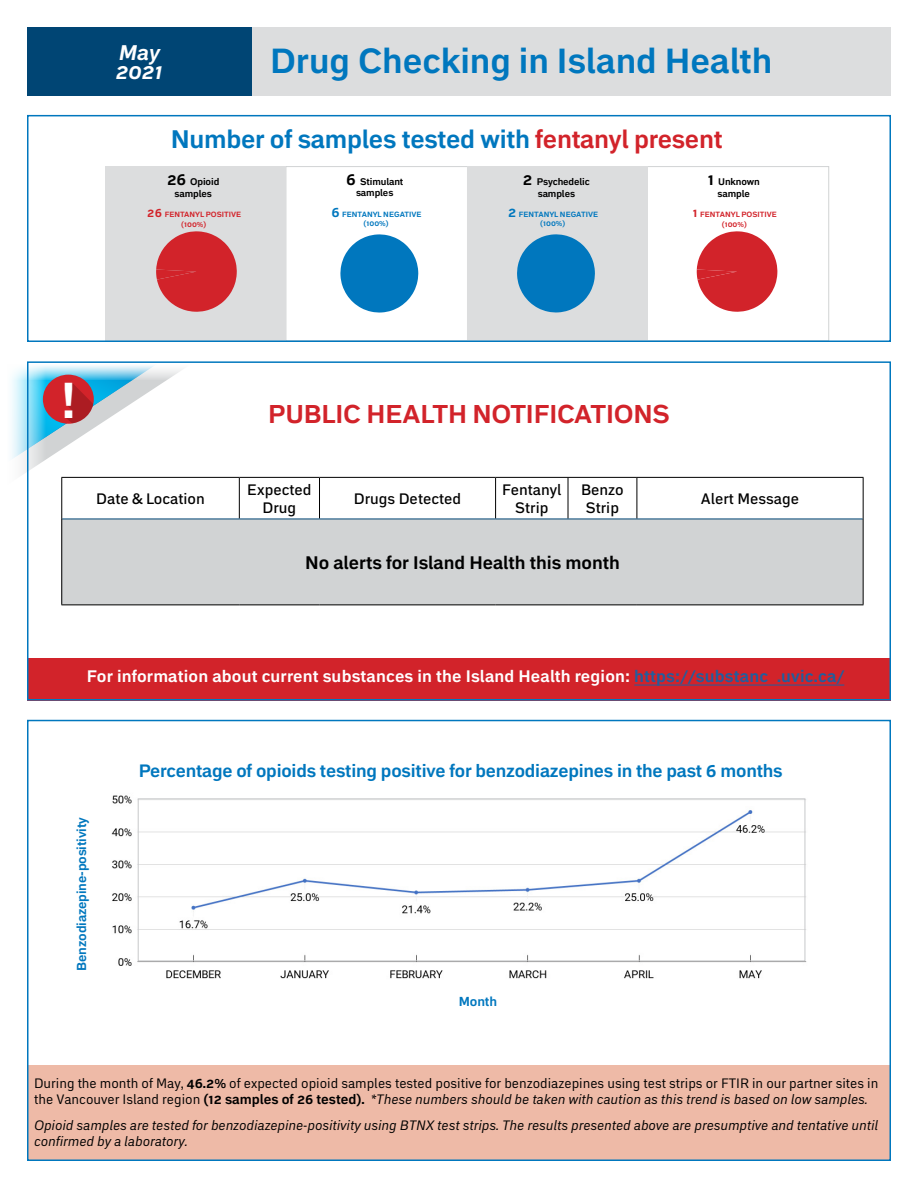
<style>
.page{position:relative;width:918px;height:1188px;background:#fff}
.page>*{position:absolute;margin:0;border:0;box-sizing:border-box;transform-origin:0 0}
.t1{font:113.1px "Chartwell Pies";color:#d2232a}
.t2{font:700 49.95px "Embarcadero MVB Pro";color:#fff}
.t3{font:700 34.5px "Embarcadero MVB Pro";color:#0077be}
.t4{font:700 25.5px "Embarcadero MVB Pro";letter-spacing:-.01em;color:#d2232a}
.t5{font:700 25.05px "Embarcadero MVB Pro";letter-spacing:-.01em;color:#0077be}
.t6{font:italic 700 21px/19.5px "Embarcadero MVB Pro";color:#fff}
.t7{font:700 18px "Embarcadero MVB Pro";color:#000}
.t8{font:700 17.7px "Embarcadero MVB Pro";letter-spacing:-.01em;color:#0077be}
.t9{font:700 16.5px "Embarcadero MVB Pro";letter-spacing:.01em;color:#fff}
.t10{font:500 15px/18px "Embarcadero MVB Pro";color:#000;text-align:center}
.t11{font:13.5px/16.5px "Embarcadero MVB Pro";color:#000}
.t12{font:italic 13.5px/16.5px "Embarcadero MVB Pro";color:#000}
.t13{font:700 12.9px "Embarcadero MVB Pro";letter-spacing:-.01em;color:#0077be}
.t14{font:700 9.6px/11.7px "Embarcadero MVB Pro";letter-spacing:-.01em;color:#000;text-align:center}
.t15{font:700 7.5px/10.5px "Embarcadero MVB Pro";color:#d2232a;text-align:center}
.t16{font:700 7.5px/9.3px "Embarcadero MVB Pro";color:#0077be;text-align:center}
.s1{color:#d2232a}
.s2{font-size:15.9px}
.s3{font-size:12px}
.s4{font-size:13.5px}
.s5{color:#215e9e}
.s6{font-weight:700}
.s7{font-style:italic}
</style>
<div class="page">
<div style="left:647px;top:166px;width:182px;height:175px;background:#fff;border:1px solid #d1d3d4"></div>
<div style="left:286px;top:166px;width:182px;height:175px;background:#fff;border:1px solid #d1d3d4"></div>
<div style="left:105px;top:166px;width:181px;height:175px;background:#dcddde"></div>
<div style="left:467px;top:166px;width:181px;height:175px;background:#dcddde"></div>
<img style="left:111px;top:795px;width:696px;height:184px">
<svg style="left:12px;top:365px;width:187px;height:120px"></svg>
<div style="left:28px;top:1065px;width:862px;height:94px;background:#eebaa7"></div>
<div style="left:62px;top:519px;width:801px;height:86px;background:#d1d3d4"></div>
<hr style="left:61px;top:477px;width:178px;height:1px;background:#000">
<hr style="left:61px;top:478px;width:1px;height:41px;background:#000">
<hr style="left:239px;top:477px;width:81px;height:1px;background:#000">
<hr style="left:239px;top:478px;width:1px;height:41px;background:#000">
<hr style="left:320px;top:477px;width:176px;height:1px;background:#000">
<hr style="left:319px;top:478px;width:1px;height:41px;background:#000">
<hr style="left:496px;top:477px;width:72px;height:1px;background:#000">
<hr style="left:495px;top:478px;width:1px;height:41px;background:#000">
<hr style="left:568px;top:477px;width:69px;height:1px;background:#000">
<hr style="left:568px;top:478px;width:1px;height:41px;background:#000">
<hr style="left:637px;top:477px;width:227px;height:1px;background:#000">
<hr style="left:637px;top:478px;width:1px;height:41px;background:#000">
<hr style="left:863px;top:478px;width:1px;height:41px;background:#000">
<hr style="left:62px;top:519px;width:177px;height:1px;background:#004574">
<hr style="left:239px;top:519px;width:81px;height:1px;background:#004574">
<hr style="left:320px;top:519px;width:176px;height:1px;background:#004574">
<hr style="left:496px;top:519px;width:72px;height:1px;background:#004574">
<hr style="left:568px;top:519px;width:69px;height:1px;background:#004574">
<hr style="left:637px;top:519px;width:226px;height:1px;background:#004574">
<hr style="left:61px;top:519px;width:1px;height:85px;background:#000">
<hr style="left:61px;top:604px;width:178px;height:1px;background:#000">
<hr style="left:239px;top:604px;width:81px;height:1px;background:#000">
<hr style="left:320px;top:604px;width:176px;height:1px;background:#000">
<hr style="left:496px;top:604px;width:72px;height:1px;background:#000">
<hr style="left:568px;top:604px;width:69px;height:1px;background:#000">
<hr style="left:637px;top:604px;width:227px;height:1px;background:#000">
<hr style="left:863px;top:519px;width:1px;height:85px;background:#000">
<div style="left:27px;top:658px;width:864px;height:42px;background:#d2232a"></div>
<hr style="left:634px;top:685px;width:210px;height:1px;background:#215e9e">
<div style="left:138px;top:798px;width:667px;height:163px;border:1px solid #c7c8ca"></div>
<div style="left:233px;top:27px;width:658px;height:69px;background:#dcddde"></div>
<div style="left:27px;top:27px;width:225px;height:69px;background:#004574"></div>
<div style="left:27px;top:115px;width:864px;height:227px;border:2px solid #0077be"></div>
<div style="left:27px;top:361px;width:864px;height:339px;border:2px solid #0077be"></div>
<div style="left:27px;top:720px;width:864px;height:441px;border:2px solid #0077be"></div>
<h3 class="t6" style="left:116px;top:42px;width:48px">May<br>2021</h3>
<h3 class="t3" style="left:270px;top:36px;width:504px">Drug Checking in Island Health</h3>
<h3 class="t5" style="left:171px;top:121px;width:553px">Number of samples tested with <span class="s1">fentanyl present</span></h3>
<p class="t14" style="left:167px;top:176px;width:54px"><span class="s2">26</span> Opioid samples</p>
<p class="t14" style="left:346px;top:175px;width:59px"><span class="s2">6</span> Stimulant samples</p>
<h1 class="t1" style="left:125px;top:314px;width:150px;rotate:-87deg">96+4</h1>
<p class="t15" style="left:147px;top:209px;width:96px"><span class="s3">26</span> FENTANYL POSITIVE (100%)</p>
<p class="t16" style="left:332px;top:209px;width:91px"><span class="s4">6</span> FENTANYL NEGATIVE (100%)</p>
<p class="t14" style="left:523px;top:176px;width:68px"><span class="s2">2</span> Psychedelic samples</p>
<p class="t16" style="left:508px;top:209px;width:91px"><span class="s4">2</span> FENTANYL NEGATIVE (100%)</p>
<p class="t14" style="left:708px;top:176px;width:54px"><span class="s2">1</span> Unknown sample</p>
<h1 class="t1" style="left:665px;top:314px;width:150px;rotate:-87deg">96+4</h1>
<p class="t15" style="left:693px;top:209px;width:85px"><span class="s3">1</span> FENTANYL POSITIVE (100%)</p>
<h2 class="t2" style="left:60px;top:365px;width:18px">!</h2>
<h3 class="t4" style="left:268px;top:395px;width:403px">PUBLIC HEALTH NOTIFICATIONS</h3>
<p class="t10" style="left:96px;top:489px;width:110px">Date &amp; Location</p>
<p class="t10" style="left:247px;top:480px;width:66px">Expected<br>Drug</p>
<p class="t10" style="left:354px;top:489px;width:109px">Drugs Detected</p>
<p class="t10" style="left:502px;top:480px;width:61px">Fentanyl<br>Strip</p>
<p class="t10" style="left:581px;top:480px;width:44px">Benzo<br>Strip</p>
<p class="t10" style="left:701px;top:489px;width:100px">Alert Message</p>
<h3 class="t7" style="left:305px;top:550px;width:316px">No alerts for Island Health this month</h3>
<p class="t9" style="left:87px;top:665px;width:759px">For information about current substances in the Island Health region: <span class="s5">https://substanc .uvic.ca/</span></p>
<h3 class="t8" style="left:139px;top:758px;width:646px">Percentage of opioids testing positive for benzodiazepines in the past 6 months</h3>
<p class="t13" style="left:72px;top:971px;width:155px;rotate:-90deg">Benzodiazepine-positivity</p>
<p class="t13" style="left:459px;top:992px;width:40px">Month</p>
<p class="t11" style="left:34px;top:1074px;width:846px">During the month of May, <span class="s6">46.2%</span> of expected opioid samples tested positive for benzodiazepines using test strips or FTIR in our partner sites in the Vancouver Island region <span class="s6">(12 samples of 26 tested).</span> <span class="s7">*These numbers should be taken with caution as this trend is based on low samples.</span></p>
<p class="t12" style="left:34px;top:1116px;width:846px">Opioid samples are tested for benzodiazepine-positivity using BTNX test strips. The results presented above are presumptive and tentative until confirmed by a laboratory.</p>
</div>
